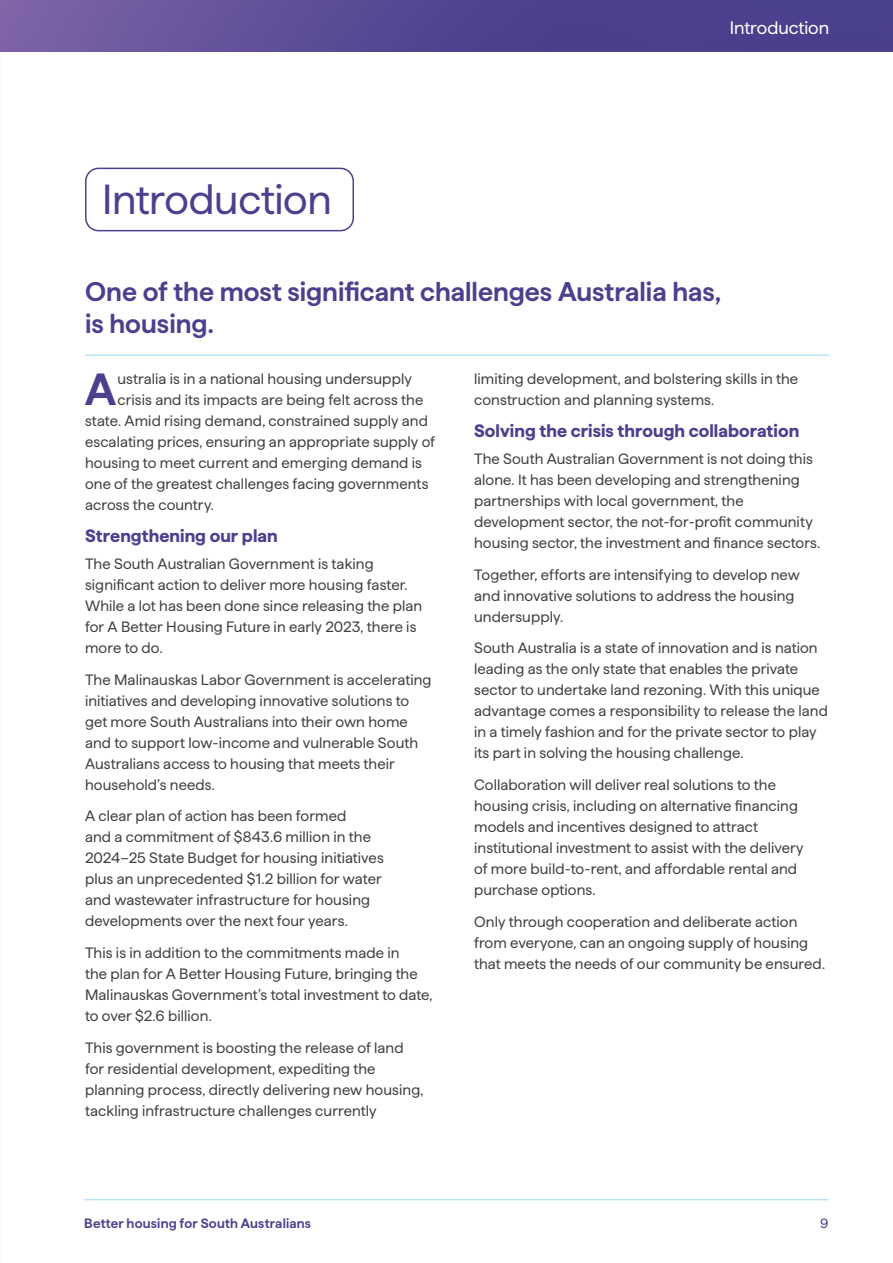
<style>
.page{position:relative;width:893px;height:1263px;background:#fff}
.page>*{position:absolute;margin:0;border:0;box-sizing:border-box;transform-origin:0 0}
.t1{font:600 45px "Haffer";color:#4e3f8e}
.t2{font:42px "Haffer";letter-spacing:-.005em;color:#4e3f8e}
.t3{font:600 27px/32.4px "Haffer";color:#4e3f8e}
.t4{font:700 18px "Haffer";letter-spacing:.005em;color:#4e3f8e}
.t5{font:18px "Haffer";color:#fff}
.t6{font:15px/21px "Haffer";letter-spacing:.005em;color:#414042}
.t7{font:600 13.5px "Haffer";letter-spacing:.015em;color:#4e3f8e}
.t8{font:13.5px "Haffer";color:#4e3f8e}
</style>
<div class="page">
<hr style="left:0;top:40px;width:1px;height:691px;background:#aa81ba">
<div style="left:85px;top:168px;width:269px;height:63px;border:2px solid #4e3f8e;border-radius:13px"></div>
<hr style="left:85px;top:354px;width:744px;height:2px;background:#bae5f7">
<hr style="left:84px;top:1199px;width:744px;height:1px;background:#bae5f7">
<div style="left:0;top:0;width:893px;height:51px;background:linear-gradient(to right,#745da2,#3d3788)"></div>
<h2 class="t2" style="left:102px;top:168px;width:231px">Introduction</h2>
<p class="t5" style="left:730px;top:14px;width:101px">Introduction</p>
<h3 class="t3" style="left:85px;top:273px;width:637px">One of the most significant challenges Australia has, is housing.</h3>
<h1 class="t1" style="left:85px;top:356px;width:32px">A</h1>
<p class="t6" style="left:117px;top:367px;width:296px">ustralia is in a national housing undersupply</p>
<p class="t6" style="left:474px;top:367px;width:326px">limiting development, and bolstering skills in the construction and planning systems.</p>
<p class="t4" style="left:474px;top:417px;width:327px">Solving the crisis through collaboration</p>
<p class="t6" style="left:474px;top:447px;width:348px">The South Australian Government is not doing this alone. It has been developing and strengthening partnerships with local government, the development sector, the not-for-profit community housing sector, the investment and finance sectors.</p>
<p class="t6" style="left:474px;top:563px;width:327px">Together, efforts are intensifying to develop new and innovative solutions to address the housing undersupply.</p>
<p class="t6" style="left:474px;top:636px;width:355px">South Australia is a state of innovation and is nation leading as the only state that enables the private sector to undertake land rezoning. With this unique advantage comes a responsibility to release the land in a timely fashion and for the private sector to play its part in solving the housing challenge.</p>
<p class="t6" style="left:474px;top:773px;width:331px">Collaboration will deliver real solutions to the housing crisis, including on alternative financing models and incentives designed to attract institutional investment to assist with the delivery of more build-to-rent, and affordable rental and purchase options.</p>
<p class="t6" style="left:474px;top:909px;width:352px">Only through cooperation and deliberate action from everyone, can an ongoing supply of housing that meets the needs of our community be ensured.</p>
<p class="t6" style="left:117px;top:388px;width:307px">crisis and its impacts are being felt across the</p>
<p class="t6" style="left:85px;top:409px;width:344px">state. Amid rising demand, constrained supply and</p>
<p class="t6" style="left:85px;top:430px;width:352px">escalating prices, ensuring an appropriate supply of</p>
<p class="t6" style="left:85px;top:451px;width:338px">housing to meet current and emerging demand is</p>
<p class="t6" style="left:85px;top:472px;width:345px">one of the greatest challenges facing governments</p>
<p class="t6" style="left:85px;top:493px;width:130px">across the country.</p>
<p class="t4" style="left:85px;top:522px;width:194px">Strengthening our plan</p>
<p class="t6" style="left:85px;top:552px;width:339px">The South Australian Government is taking significant action to deliver more housing faster.<br>While a lot has been done since releasing the plan for A Better Housing Future in early 2023, there is more to do.</p>
<p class="t6" style="left:85px;top:668px;width:348px">The Malinauskas Labor Government is accelerating initiatives and developing innovative solutions to get more South Australians into their own home and to support low-income and vulnerable South Australians access to housing that meets their household’s needs.</p>
<p class="t6" style="left:85px;top:804px;width:300px">A clear plan of action has been formed<br>and a commitment of $843.6 million in the 2024–25 State Budget for housing initiatives plus an unprecedented $1.2 billion for water and wastewater infrastructure for housing developments over the next four years.</p>
<p class="t6" style="left:85px;top:941px;width:349px">This is in addition to the commitments made in<br>the plan for A Better Housing Future, bringing the Malinauskas Government’s total investment to date, to over $2.6 billion.</p>
<p class="t6" style="left:85px;top:1035px;width:340px">This government is boosting the release of land for residential development, expediting the planning process, directly delivering new housing, tackling infrastructure challenges currently</p>
<p class="t7" style="left:84px;top:1213px;width:228px">Better housing for South Australians</p>
<p class="t8" style="left:820px;top:1213px;width:10px">9</p>
</div>
